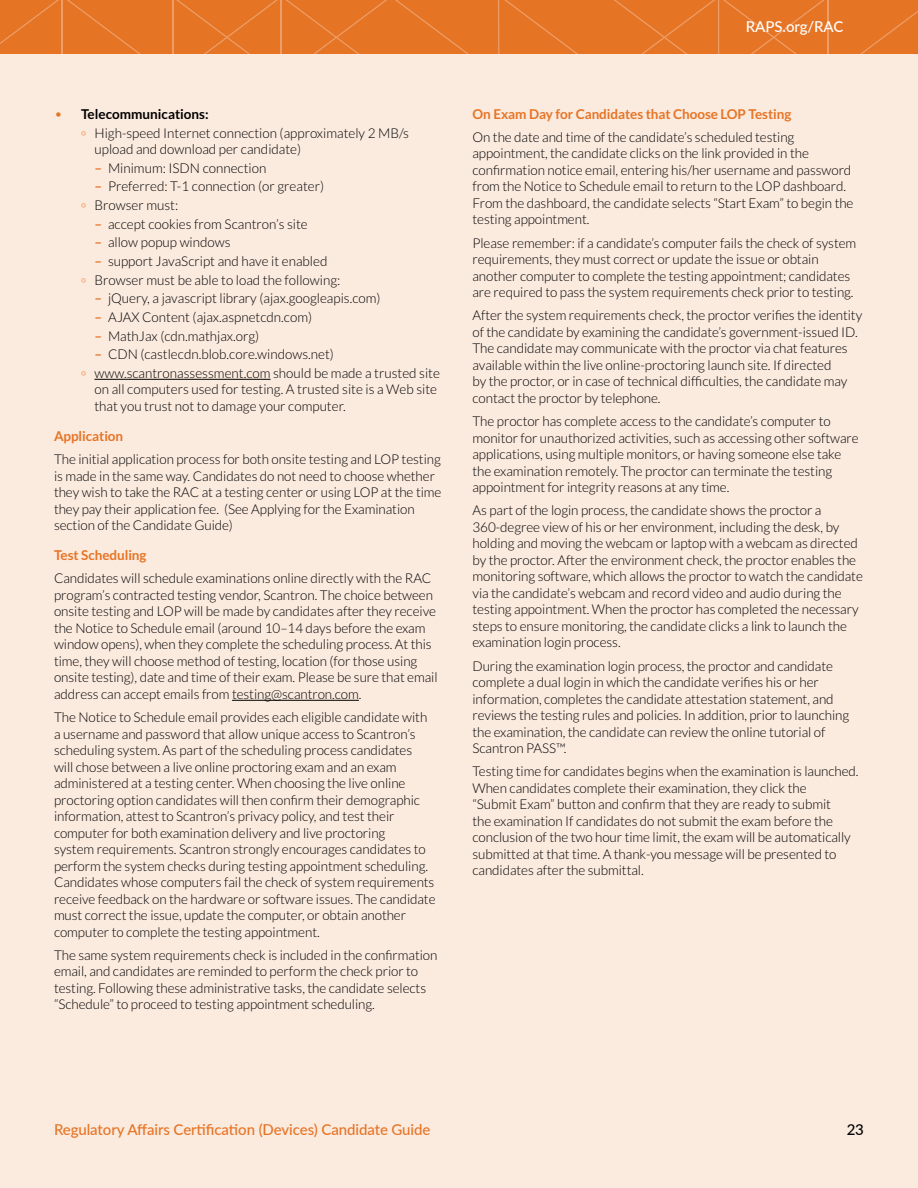
<style>
.page{position:relative;width:918px;height:1188px;background:#fbeade}
.page>*{position:absolute;margin:0;border:0;box-sizing:border-box;transform-origin:0 0}
.t1{font:500 15px "Lato";letter-spacing:-.005em;color:#e67425}
.t2{font:500 15px "Lato";letter-spacing:-.005em;color:#fff}
.t3{font:500 15px "Lato";color:#000}
.t4{font:300 13.5px/16.5px "Lato";letter-spacing:-.005em;color:#000}
.t5{font:700 13.5px "Lato";letter-spacing:-.005em;color:#e67425}
.s1{font-size:15px;color:#e67425}
.s2{font-weight:700}
.s3{color:#e67425}
.s4{font-weight:700;color:#e67425}
</style>
<div class="page">
<div style="left:0;top:0;width:918px;height:54px;background:#e67425"></div>
<hr style="left:61px;top:0;width:1px;height:54px;background:#fff">
<hr style="left:173px;top:0;width:1px;height:54px;background:#fff">
<hr style="left:281px;top:0;width:1px;height:54px;background:#fff">
<hr style="left:498px;top:0;width:1px;height:54px;background:#fff">
<hr style="left:718px;top:0;width:1px;height:54px;background:#fff">
<hr style="left:828px;top:0;width:1px;height:54px;background:#fff">
<svg style="left:0;top:0;width:59px;height:44px"></svg>
<svg style="left:860px;top:10px;width:58px;height:44px"></svg>
<svg style="left:67px;top:0;width:74px;height:54px"></svg>
<svg style="left:176px;top:0;width:102px;height:54px"></svg>
<svg style="left:286px;top:0;width:101px;height:54px"></svg>
<svg style="left:395px;top:0;width:74px;height:54px"></svg>
<svg style="left:504px;top:0;width:74px;height:54px"></svg>
<svg style="left:614px;top:0;width:101px;height:54px"></svg>
<svg style="left:723px;top:0;width:102px;height:54px"></svg>
<hr style="left:94px;top:379px;width:177px;height:1px;background:#000">
<hr style="left:232px;top:700px;width:127px;height:1px;background:#000">
<p class="t4" style="left:81px;top:105px;width:330px;line-height:18.6px;text-indent:-27px"><span class="s1">•</span> <span class="s2">Telecommunications:<br></span><span class="s3">º</span> High-speed Internet connection (approximately 2 MB/s</p>
<p class="t4" style="left:94px;top:141px;width:208px">upload and download per candidate)</p>
<p class="t4" style="left:94px;top:160px;width:173px"><span class="s4">–</span> Minimum: ISDN connection</p>
<p class="t4" style="left:81px;top:177px;width:245px;line-height:18.6px;text-indent:14px"><span class="s4">–</span> Preferred: T-1 connection (or greater) <span class="s3">º</span> Browser must:</p>
<p class="t4" style="left:94px;top:216px;width:215px"><span class="s4">–</span> accept cookies from Scantron’s site</p>
<p class="t4" style="left:94px;top:234px;width:138px"><span class="s4">–</span> allow popup windows</p>
<p class="t4" style="left:81px;top:252px;width:261px;line-height:18.6px;text-align:center"><span class="s4">–</span> support JavaScript and have it enabled<br><span class="s3">º</span> Browser must be able to load the following:</p>
<p class="t4" style="left:94px;top:290px;width:288px"><span class="s4">–</span> jQuery, a javascript library (ajax.googleapis.com)</p>
<p class="t4" style="left:94px;top:309px;width:219px"><span class="s4">–</span> AJAX Content (ajax.aspnetcdn.com)</p>
<p class="t4" style="left:94px;top:328px;width:166px"><span class="s4">–</span> MathJax (cdn.mathjax.org)</p>
<p class="t4" style="left:81px;top:345px;width:360px;line-height:18.6px;text-indent:14px"><span class="s4">–</span> CDN (castlecdn.blob.core.windows.net)<br><span class="s3">º</span> www.scantronassessment.com should be made a trusted site</p>
<p class="t4" style="left:94px;top:381px;width:344px">on all computers used for testing. A trusted site is a Web site that you trust not to damage your computer.</p>
<p class="t5" style="left:54px;top:428px;width:71px">Application</p>
<p class="t4" style="left:54px;top:451px;width:389px">The initial application process for both onsite testing and LOP testing is made in the same way. Candidates do not need to choose whether they wish to take the RAC at a testing center or using LOP at the time they pay their application fee. (See Applying for the Examination section of the Candidate Guide)</p>
<p class="t5" style="left:54px;top:547px;width:94px">Test Scheduling</p>
<p class="t4" style="left:54px;top:570px;width:385px">Candidates will schedule examinations online directly with the RAC program’s contracted testing vendor, Scantron. The choice between onsite testing and LOP will be made by candidates after they receive the Notice to Schedule email (around 10–14 days before the exam window opens), when they complete the scheduling process. At this time, they will choose method of testing, location (for those using onsite testing), date and time of their exam. Please be sure that email address can accept emails from testing@scantron.com.</p>
<p class="t4" style="left:54px;top:709px;width:383px">The Notice to Schedule email provides each eligible candidate with a username and password that allow unique access to Scantron’s scheduling system. As part of the scheduling process candidates<br>will chose between a live online proctoring exam and an exam administered at a testing center. When choosing the live online proctoring option candidates will then confirm their demographic information, attest to Scantron’s privacy policy, and test their computer for both examination delivery and live proctoring<br>system requirements. Scantron strongly encourages candidates to perform the system checks during testing appointment scheduling.<br>Candidates whose computers fail the check of system requirements receive feedback on the hardware or software issues. The candidate must correct the issue, update the computer, or obtain another computer to complete the testing appointment.</p>
<p class="t4" style="left:54px;top:947px;width:385px">The same system requirements check is included in the confirmation email, and candidates are reminded to perform the check prior to testing. Following these administrative tasks, the candidate selects “Schedule” to proceed to testing appointment scheduling.</p>
<p class="t2" style="left:746px;top:16px;width:99px">RAPS.org/RAC</p>
<p class="t5" style="left:472px;top:106px;width:320px">On Exam Day for Candidates that Choose LOP Testing</p>
<p class="t4" style="left:472px;top:129px;width:383px">On the date and time of the candidate’s scheduled testing appointment, the candidate clicks on the link provided in the confirmation notice email, entering his/her username and password from the Notice to Schedule email to return to the LOP dashboard.<br>From the dashboard, the candidate selects “Start Exam” to begin the testing appointment.</p>
<p class="t4" style="left:472px;top:235px;width:385px">Please remember: if a candidate’s computer fails the check of system requirements, they must correct or update the issue or obtain another computer to complete the testing appointment; candidates are required to pass the system requirements check prior to testing.</p>
<p class="t4" style="left:472px;top:307px;width:391px">After the system requirements check, the proctor verifies the identity of the candidate by examining the candidate’s government-issued ID.<br>The candidate may communicate with the proctor via chat features available within the live online-proctoring launch site. If directed<br>by the proctor, or in case of technical difficulties, the candidate may contact the proctor by telephone.</p>
<p class="t4" style="left:472px;top:413px;width:388px">The proctor has complete access to the candidate’s computer to monitor for unauthorized activities, such as accessing other software applications, using multiple monitors, or having someone else take the examination remotely. The proctor can terminate the testing appointment for integrity reasons at any time.</p>
<p class="t4" style="left:472px;top:502px;width:392px">As part of the login process, the candidate shows the proctor a 360-degree view of his or her environment, including the desk, by holding and moving the webcam or laptop with a webcam as directed by the proctor. After the environment check, the proctor enables the monitoring software, which allows the proctor to watch the candidate via the candidate’s webcam and record video and audio during the testing appointment. When the proctor has completed the necessary steps to ensure monitoring, the candidate clicks a link to launch the examination login process.</p>
<p class="t4" style="left:472px;top:658px;width:378px">During the examination login process, the proctor and candidate complete a dual login in which the candidate verifies his or her information, completes the candidate attestation statement, and reviews the testing rules and policies. In addition, prior to launching the examination, the candidate can review the online tutorial of Scantron PASS™.</p>
<p class="t4" style="left:472px;top:763px;width:388px">Testing time for candidates begins when the examination is launched.<br>When candidates complete their examination, they click the<br>“Submit Exam” button and confirm that they are ready to submit<br>the examination If candidates do not submit the exam before the conclusion of the two hour time limit, the exam will be automatically submitted at that time. A thank-you message will be presented to candidates after the submittal.</p>
<p class="t1" style="left:54px;top:1119px;width:378px">Regulatory Affairs Certification (Devices) Candidate Guide</p>
<p class="t3" style="left:847px;top:1119px;width:19px">23</p>
</div>
